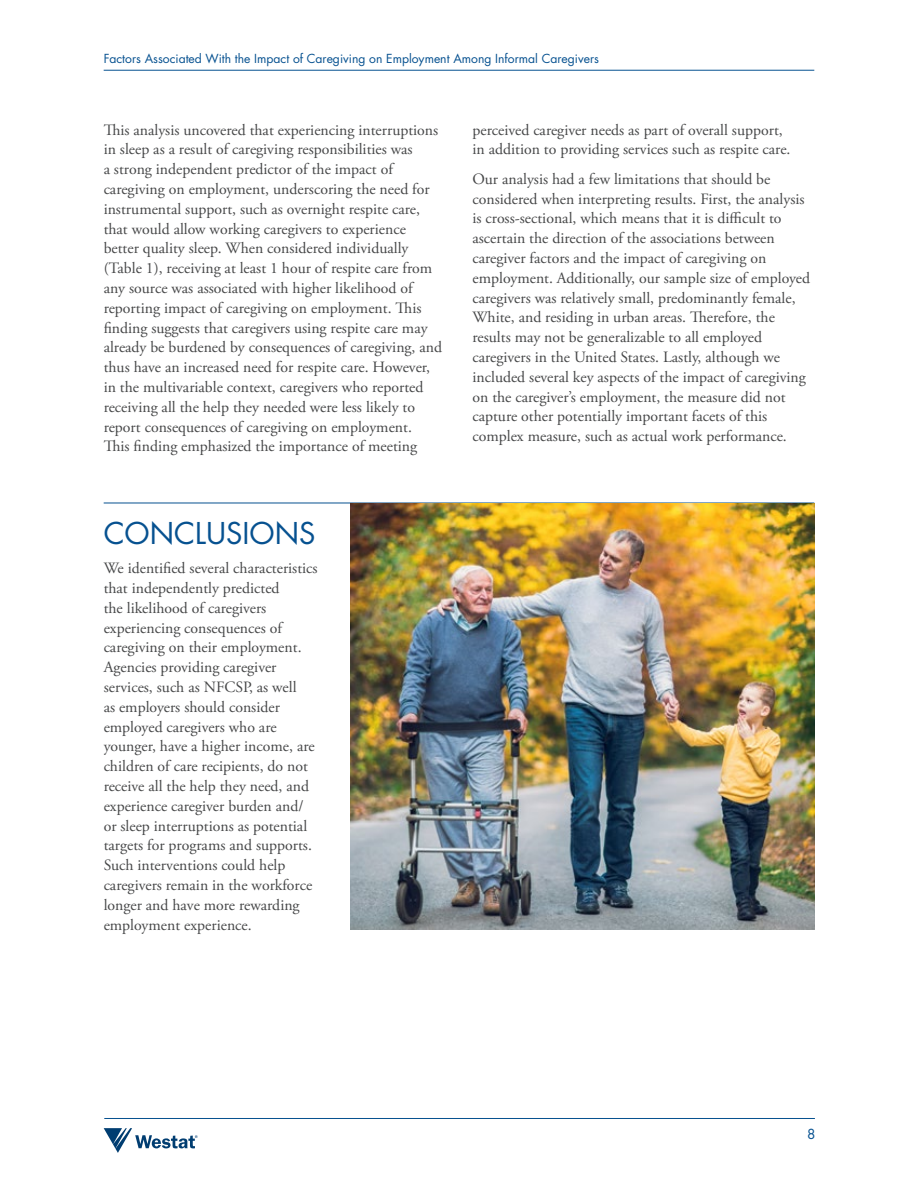
<style>
.page{position:relative;width:918px;height:1188px;background:#fff}
.page>*{position:absolute;margin:0;border:0;box-sizing:border-box;transform-origin:0 0}
.t1{font:29.25px "Futura Std";color:#065190}
.t2{font:15.75px/19.8px "Adobe Garamond Pro";color:#464748}
.t3{font:13.5px "Futura Std";color:#065190}
.t4{font:12.15px "Futura Std";color:#065190}
</style>
<div class="page">
<hr style="left:104px;top:70px;width:710px;height:1px;background:#065190">
<svg style="left:104px;top:1128px;width:94px;height:25px"></svg>
<hr style="left:104px;top:1118px;width:711px;height:1px;background:#065190">
<hr style="left:104px;top:503px;width:710px;height:1px;background:#065190">
<img style="left:350px;top:503px;width:464px;height:427px">
<p class="t4" style="left:104px;top:51px;width:497px">Factors Associated With the Impact of Caregiving on Employment Among Informal Caregivers</p>
<p class="t2" style="left:104px;top:120px;width:340px">This analysis uncovered that experiencing interruptions in sleep as a result of caregiving responsibilities was<br>a strong independent predictor of the impact of caregiving on employment, underscoring the need for instrumental support, such as overnight respite care, that would allow working caregivers to experience better quality sleep. When considered individually (Table 1), receiving at least 1 hour of respite care from any source was associated with higher likelihood of reporting impact of caregiving on employment. This finding suggests that caregivers using respite care may already be burdened by consequences of caregiving, and thus have an increased need for respite care. However, in the multivariable context, caregivers who reported receiving all the help they needed were less likely to report consequences of caregiving on employment.<br>This finding emphasized the importance of meeting</p>
<p class="t2" style="left:472px;top:120px;width:320px">perceived caregiver needs as part of overall support, in addition to providing services such as respite care.</p>
<p class="t2" style="left:472px;top:169px;width:339px">Our analysis had a few limitations that should be considered when interpreting results. First, the analysis is cross-sectional, which means that it is difficult to ascertain the direction of the associations between caregiver factors and the impact of caregiving on employment. Additionally, our sample size of employed caregivers was relatively small, predominantly female, White, and residing in urban areas. Therefore, the results may not be generalizable to all employed caregivers in the United States. Lastly, although we included several key aspects of the impact of caregiving on the caregiver’s employment, the measure did not capture other potentially important facets of this complex measure, such as actual work performance.</p>
<h3 class="t1" style="left:104px;top:514px;width:213px">CONCLUSIONS</h3>
<p class="t2" style="left:104px;top:559px;width:215px">We identified several characteristics that independently predicted<br>the likelihood of caregivers experiencing consequences of caregiving on their employment.<br>Agencies providing caregiver services, such as NFCSP, as well<br>as employers should consider employed caregivers who are younger, have a higher income, are children of care recipients, do not receive all the help they need, and experience caregiver burden and/ or sleep interruptions as potential targets for programs and supports.<br>Such interventions could help caregivers remain in the workforce longer and have more rewarding employment experience.</p>
<p class="t3" style="left:807px;top:1126px;width:10px">8</p>
</div>
